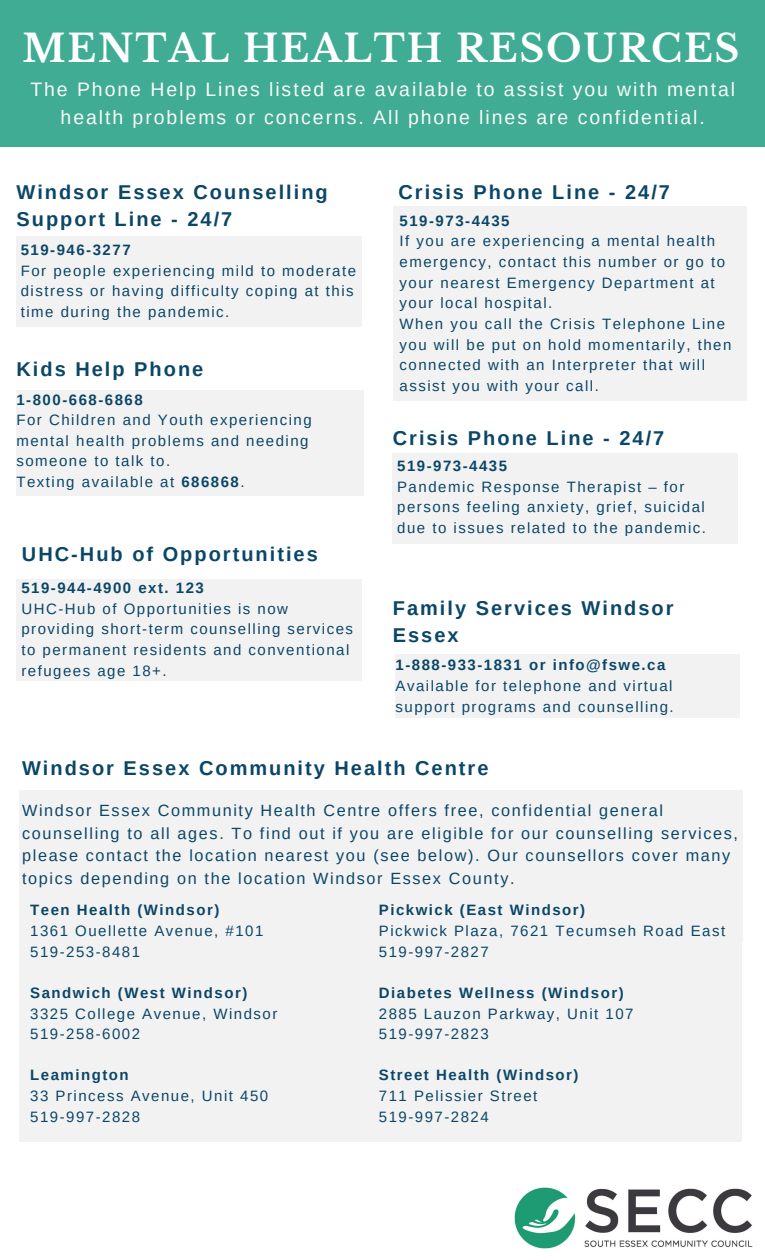
<style>
.page{position:relative;width:765px;height:1260px;background:#fff}
.page>*{position:absolute;margin:0;border:0;box-sizing:border-box;transform-origin:0 0}
.t1{font:700 37.62px "Libre Baskerville";letter-spacing:.05em;color:#fff}
.t2{font:700 20px/27.2px "Arimo";letter-spacing:.1em;color:#0b4667}
.t3{font:19.5px/27.2px "Arimo";letter-spacing:.1em;color:#fafafa;text-align:center}
.t4{font:16.25px/22.5px "Arimo";letter-spacing:.1em;color:#0b4667}
.t5{font:15px/20.6px "Arimo";letter-spacing:.1em;color:#0b4667}
.t6{font:700 15px "Arimo";letter-spacing:.1em;color:#0b4667}
.s1{font-weight:700}
</style>
<div class="page">
<div style="left:0;top:0;width:765px;height:147px;background:#3fac93"></div>
<div style="left:393px;top:207px;width:353px;height:194px;background:#f2f2f2"></div>
<div style="left:16px;top:390px;width:347px;height:106px;background:#f2f2f2"></div>
<img style="left:514px;top:1187px;width:239px;height:62px">
<div style="left:16px;top:236px;width:345px;height:91px;background:#f2f2f2"></div>
<div style="left:393px;top:453px;width:345px;height:90px;background:#f2f2f2"></div>
<div style="left:395px;top:654px;width:345px;height:63px;background:#f2f2f2"></div>
<div style="left:20px;top:790px;width:722px;height:235px;background:#f2f2f2"></div>
<div style="left:279px;top:790px;width:464px;height:151px;background:#f2f2f2"></div>
<div style="left:20px;top:908px;width:722px;height:234px;background:#f2f2f2"></div>
<div style="left:16px;top:580px;width:345px;height:101px;background:#f2f2f2"></div>
<p class="t1" style="left:23px;top:26px;width:719px">MENTAL HEALTH RESOURCES</p>
<p class="t3" style="left:30px;top:76px;width:706px">The Phone Help Lines listed are available to assist you with mental health problems or concerns. All phone lines are confidential.</p>
<p class="t2" style="left:16px;top:178px;width:313px">Windsor Essex Counselling<br>Support Line - 24/7</p>
<p class="t6" style="left:21px;top:242px;width:111px">519-946-3277</p>
<p class="t5" style="left:21px;top:260px;width:337px">For people experiencing mild to moderate distress or having difficulty coping at this time during the pandemic.</p>
<p class="t2" style="left:16px;top:355px;width:188px">Kids Help Phone</p>
<p class="t6" style="left:16px;top:391px;width:128px">1-800-668-6868</p>
<p class="t5" style="left:16px;top:410px;width:297px">For Children and Youth experiencing mental health problems and needing someone to talk to.</p>
<p class="t5" style="left:16px;top:472px;width:230px">Texting available at <span class="s1">686868</span>.</p>
<p class="t2" style="left:22px;top:541px;width:297px">UHC-Hub of Opportunities</p>
<p class="t6" style="left:21px;top:580px;width:184px">519-944-4900 ext. 123</p>
<p class="t5" style="left:21px;top:598px;width:333px">UHC-Hub of Opportunities is now providing short-term counselling services to permanent residents and conventional refugees age 18+.</p>
<p class="t2" style="left:398px;top:178px;width:273px">Crisis Phone Line - 24/7</p>
<p class="t6" style="left:400px;top:212px;width:111px">519-973-4435</p>
<p class="t5" style="left:400px;top:231px;width:327px">If you are experiencing a mental health emergency, contact this number or go to your nearest Emergency Department at your local hospital.</p>
<p class="t5" style="left:400px;top:313px;width:333px">When you call the Crisis Telephone Line you will be put on hold momentarily, then connected with an Interpreter that will assist you with your call.</p>
<p class="t2" style="left:393px;top:424px;width:273px">Crisis Phone Line - 24/7</p>
<p class="t6" style="left:397px;top:457px;width:111px">519-973-4435</p>
<p class="t5" style="left:397px;top:476px;width:310px">Pandemic Response Therapist – for persons feeling anxiety, grief, suicidal due to issues related to the pandemic.</p>
<p class="t2" style="left:393px;top:594px;width:282px">Family Services Windsor<br>Essex</p>
<p class="t6" style="left:396px;top:657px;width:271px">1-888-933-1831 or info@fswe.ca</p>
<p class="t5" style="left:396px;top:675px;width:280px">Available for telephone and virtual support programs and counselling.</p>
<p class="t2" style="left:22px;top:755px;width:468px">Windsor Essex Community Health Centre</p>
<p class="t4" style="left:22px;top:800px;width:718px">Windsor Essex Community Health Centre offers free, confidential general counselling to all ages. To find out if you are eligible for our counselling services, please contact the location nearest you (see below). Our counsellors cover many topics depending on the location Windsor Essex County.</p>
<p class="t6" style="left:30px;top:902px;width:191px">Teen Health (Windsor)</p>
<p class="t5" style="left:30px;top:921px;width:235px">1361 Ouellette Avenue, #101</p>
<p class="t5" style="left:30px;top:941px;width:111px">519-253-8481</p>
<p class="t6" style="left:30px;top:984px;width:219px">Sandwich (West Windsor)</p>
<p class="t5" style="left:30px;top:1003px;width:249px">3325 College Avenue, Windsor</p>
<p class="t5" style="left:30px;top:1024px;width:111px">519-258-6002</p>
<p class="t6" style="left:30px;top:1067px;width:100px">Leamington</p>
<p class="t5" style="left:30px;top:1086px;width:240px">33 Princess Avenue, Unit 450</p>
<p class="t5" style="left:30px;top:1106px;width:111px">519-997-2828</p>
<p class="t6" style="left:379px;top:902px;width:208px">Pickwick (East Windsor)</p>
<p class="t5" style="left:379px;top:921px;width:348px">Pickwick Plaza, 7621 Tecumseh Road East</p>
<p class="t5" style="left:379px;top:941px;width:111px">519-997-2827</p>
<p class="t6" style="left:379px;top:984px;width:246px">Diabetes Wellness (Windsor)</p>
<p class="t5" style="left:379px;top:1003px;width:256px">2885 Lauzon Parkway, Unit 107</p>
<p class="t5" style="left:379px;top:1024px;width:111px">519-997-2823</p>
<p class="t6" style="left:379px;top:1067px;width:201px">Street Health (Windsor)</p>
<p class="t5" style="left:379px;top:1086px;width:160px">711 Pelissier Street</p>
<p class="t5" style="left:379px;top:1106px;width:111px">519-997-2824</p>
</div>
